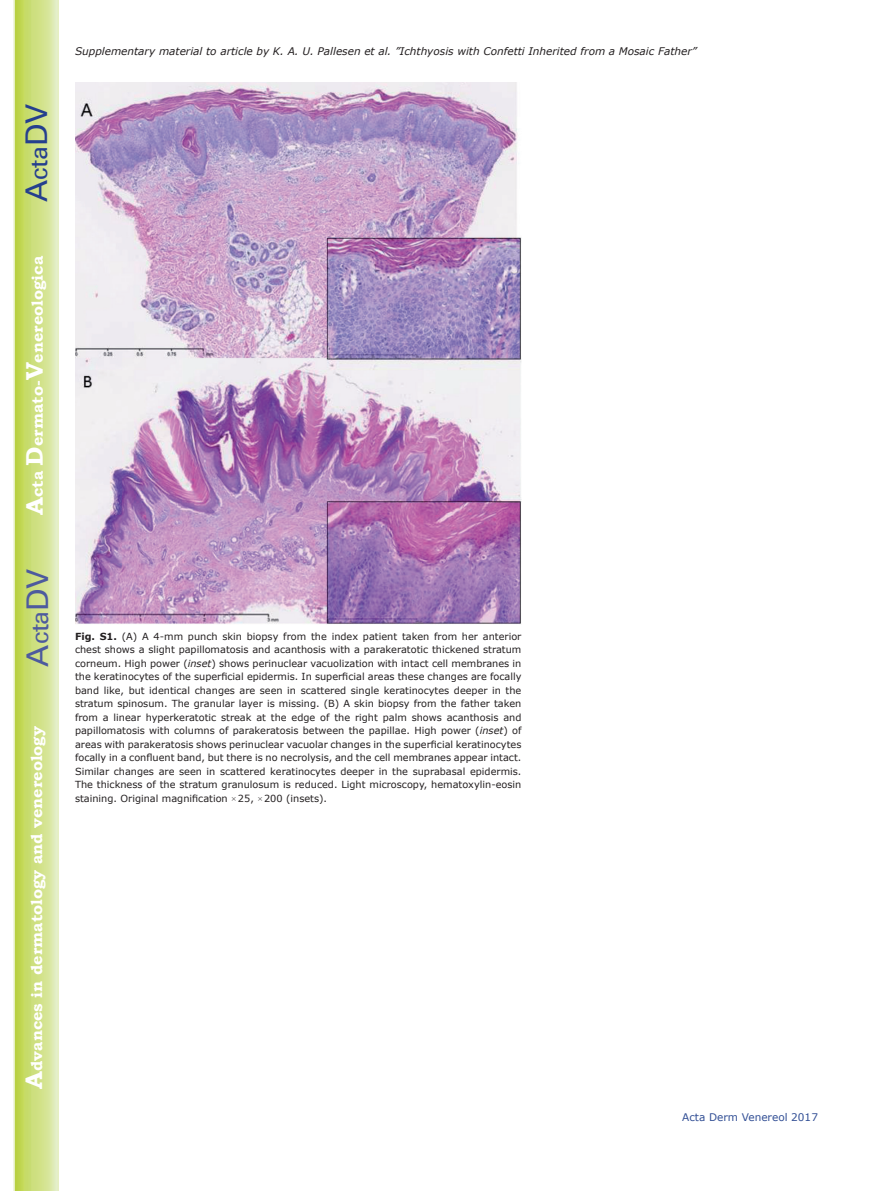
<style>
.page{position:relative;width:893px;height:1191px;background:#fff}
.page>*{position:absolute;margin:0;border:0;box-sizing:border-box;transform-origin:0 0}
.t1{font:30px "Univers";color:#4d5a9e}
.t2{font:30px "Univers";color:#253f8e}
.t3{font:700 15.75px "Bookman Old Style";color:#fff}
.t4{font:italic 10.5px "Verdana";color:#231f20}
.t5{font:10.5px "Verdana";color:#324f95}
.t6{font:9.75px/13.5px "Verdana";color:#231f20;text-align:justify}
.s1{font-size:24px}
.s2{font-weight:700}
.s3{font-style:italic}
.s4{font-family:"Times New Roman"}
</style>
<div class="page">
<svg style="left:14px;top:0;width:45px;height:1191px;background:#cfe084"></svg>
<img style="left:75px;top:83px;width:446px;height:541px">
<h1 class="t2" style="left:19px;top:202px;width:100px;rotate:-90deg">A<span class="s1">cta</span>DV</h1>
<h2 class="t3" style="left:28px;top:515px;width:260px;rotate:-90deg"><span class="s1">A</span>cta <span class="s1">D</span>ermato-<span class="s1">V</span>enereologica</h2>
<h1 class="t1" style="left:20px;top:666px;width:100px;rotate:-90deg">A<span class="s1">cta</span>DV</h1>
<h2 class="t3" style="left:27px;top:1088px;width:364px;rotate:-90deg"><span class="s1">A</span>dvances in dermatology and venereology</h2>
<p class="t4" style="left:75px;top:44px;width:623px">Supplementary material to article by K. A. U. Pallesen et al. ”Ichthyosis with Confetti Inherited from a Mosaic Father”</p>
<p class="t6" style="left:75px;top:629px;width:448px"><span class="s2">Fig. S1.</span> (A) A 4-mm punch skin biopsy from the index patient taken from her anterior chest shows a slight papillomatosis and acanthosis with a parakeratotic thickened stratum corneum. High power (<span class="s3">inset</span>) shows perinuclear vacuolization with intact cell membranes in the keratinocytes of the superficial epidermis. In superficial areas these changes are focally band like, but identical changes are seen in scattered single keratinocytes deeper in the stratum spinosum. The granular layer is missing. (B) A skin biopsy from the father taken from a linear hyperkeratotic streak at the edge of the right palm shows acanthosis and papillomatosis with columns of parakeratosis between the papillae. High power (<span class="s3">inset</span>) of areas with parakeratosis shows perinuclear vacuolar changes in the superficial keratinocytes focally in a confluent band, but there is no necrolysis, and the cell membranes appear intact.<br>Similar changes are seen in scattered keratinocytes deeper in the suprabasal epidermis.<br>The thickness of the stratum granulosum is reduced. Light microscopy, hematoxylin-eosin staining. Original magnification <span class="s4">×</span>25, <span class="s4">×</span>200 (insets).</p>
<p class="t5" style="left:682px;top:1109px;width:137px">Acta Derm Venereol 2017</p>
</div>
